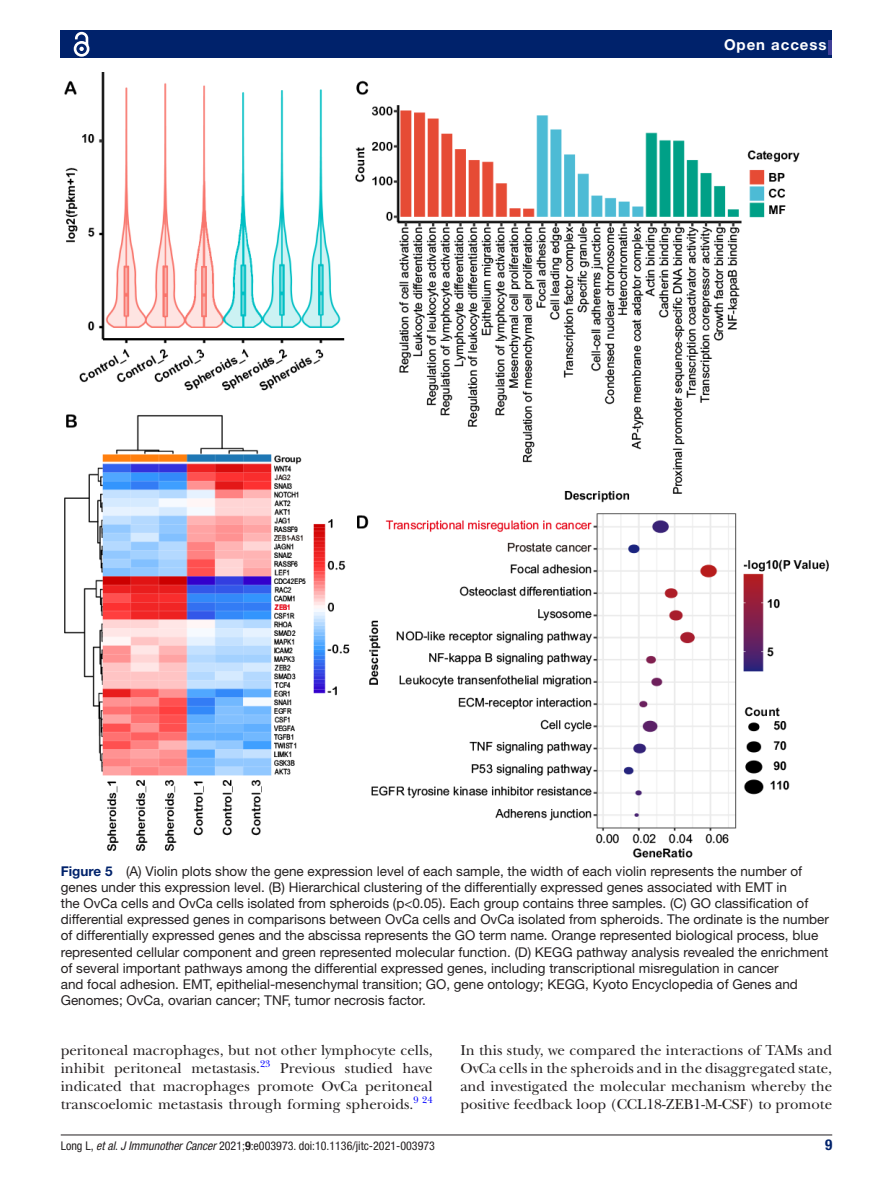
<style>
.page{position:relative;width:893px;height:1191px;background:#fff}
.page>*{position:absolute;margin:0;border:0;box-sizing:border-box;transform-origin:0 0}
.t1{font:15px/18px "New Baskerville";color:#231f20;text-align:justify}
.t2{font:700 15px "Helvetica Neue LT Std";letter-spacing:.065em;color:#fff}
.t3{font:700 condensed 15px "Helvetica Neue LT Std";color:#00226b}
.t4{font:13.5px/16.2px "Helvetica Neue LT Std";color:#231f20}
.t5{font:condensed 12px "Helvetica Neue LT Std";color:#231f20}
.t6{font:9.9px "New Baskerville";color:#00f}
.s1{font-weight:700;color:#00226b}
.s2{font-style:italic}
.s3{font-weight:700}
</style>
<div class="page">
<hr style="left:61px;top:1134px;width:771px;height:1px;background:#231f20">
<div style="left:61px;top:31px;width:771px;height:27px;background:#00226b"></div>
<hr style="left:828px;top:40px;width:4px;height:15px;background:#414099">
<svg style="left:73px;top:31px;width:17px;height:26px"></svg>
<img style="left:65px;top:73px;width:763px;height:785px">
<p class="t2" style="left:724px;top:35px;width:104px">Open access</p>
<p class="t4" style="left:61px;top:862px;width:770px"><span class="s1">Figure 5</span> (A) Violin plots show the gene expression level of each sample, the width of each violin represents the number of genes under this expression level. (B) Hierarchical clustering of the differentially expressed genes associated with EMT in<br>the OvCa cells and OvCa cells isolated from spheroids (p&lt;0.05). Each group contains three samples. (C) GO classification of differential expressed genes in comparisons between OvCa cells and OvCa isolated from spheroids. The ordinate is the number of differentially expressed genes and the abscissa represents the GO term name. Orange represented biological process, blue represented cellular component and green represented molecular function. (D) KEGG pathway analysis revealed the enrichment of several important pathways among the differential expressed genes, including transcriptional misregulation in cancer<br>and focal adhesion. EMT, epithelial-mesenchymal transition; GO, gene ontology; KEGG, Kyoto Encyclopedia of Genes and Genomes; OvCa, ovarian cancer; TNF, tumor necrosis factor.</p>
<p class="t1" style="left:61px;top:1041px;width:373px">peritoneal macrophages, but not other lymphocyte cells, inhibit peritoneal metastasis.</p>
<p class="t6" style="left:260px;top:1057px;width:12px">23</p>
<p class="t1" style="left:61px;top:1059px;width:373px;text-indent:219px">Previous studied have indicated that macrophages promote OvCa peritoneal transcoelomic metastasis through forming spheroids.</p>
<p class="t6" style="left:413px;top:1093px;width:21px">9 24</p>
<p class="t1" style="left:460px;top:1041px;width:373px">In this study, we compared the interactions of TAMs and OvCa cells in the spheroids and in the disaggregated state, and investigated the molecular mechanism whereby the positive feedback loop (CCL18-ZEB1-M-CSF) to promote</p>
<p class="t5" style="left:61px;top:1138px;width:376px">Long L, <span class="s2">et al</span>. <span class="s2">J Immunother Cancer</span> 2021;<span class="s3">9</span>:e003973. doi:10.1136/jitc-2021-003973</p>
<p class="t3" style="left:825px;top:1135px;width:9px">9</p>
</div>
